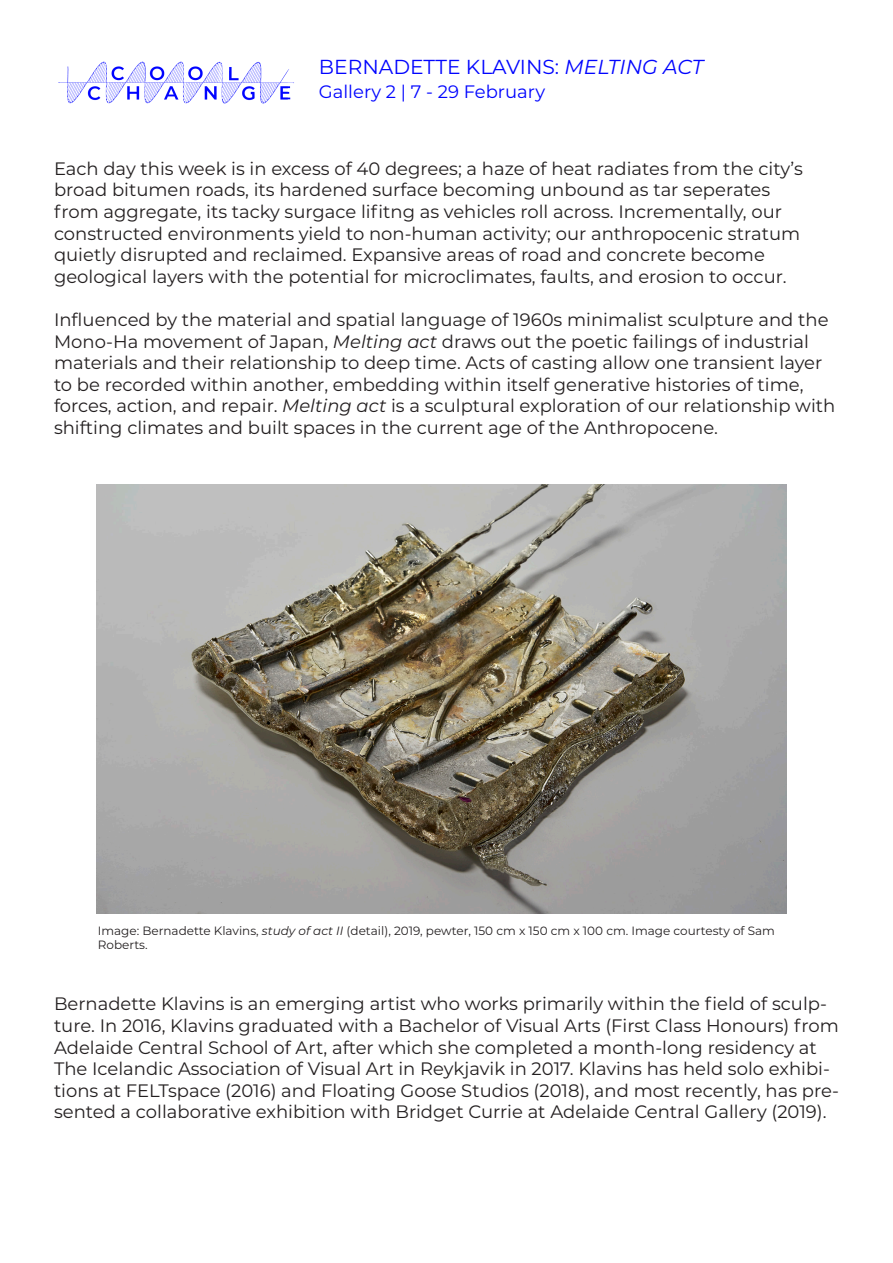
<style>
.page{position:relative;width:893px;height:1263px;background:#fff}
.page>*{position:absolute;margin:0;border:0;box-sizing:border-box;transform-origin:0 0}
.t1{font:20.25px "Montserrat";color:#0104ff}
.t2{font:18px/21.6px "Montserrat";color:#231f20}
.t3{font:18px "Montserrat";color:#0104ff}
.t4{font:12px/14.4px "Montserrat";color:#231f20}
.s1{font-style:italic}
</style>
<div class="page">
<img style="left:58px;top:61px;width:236px;height:43px">
<img style="left:96px;top:484px;width:690px;height:429px">
<p class="t1" style="left:319px;top:53px;width:386px">BERNADETTE KLAVINS: <span class="s1">MELTING ACT</span></p>
<p class="t3" style="left:319px;top:79px;width:228px">Gallery 2 | 7 - 29 February</p>
<p class="t2" style="left:54px;top:157px;width:750px">Each day this week is in excess of 40 degrees; a haze of heat radiates from the city’s broad bitumen roads, its hardened surface becoming unbound as tar seperates from aggregate, its tacky surgace lifitng as vehicles roll across. Incrementally, our constructed environments yield to non-human activity; our anthropocenic stratum quietly disrupted and reclaimed. Expansive areas of road and concrete become geological layers with the potential for microclimates, faults, and erosion to occur.</p>
<p class="t2" style="left:54px;top:308px;width:783px">Influenced by the material and spatial language of 1960s minimalist sculpture and the Mono-Ha movement of Japan, <span class="s1">Melting act</span> draws out the poetic failings of industrial materials and their relationship to deep time. Acts of casting allow one transient layer to be recorded within another, embedding within itself generative histories of time, forces, action, and repair. <span class="s1">Melting act</span> is a sculptural exploration of our relationship with shifting climates and built spaces in the current age of the Anthropocene.</p>
<p class="t4" style="left:98px;top:923px;width:679px">Image: Bernadette Klavins, <span class="s1">study of act II</span> (detail), 2019, pewter, 150 cm x 150 cm x 100 cm. Image courtesty of Sam<br>Roberts.</p>
<p class="t2" style="left:54px;top:992px;width:786px">Bernadette Klavins is an emerging artist who works primarily within the field of sculp&shy;ture. In 2016, Klavins graduated with a Bachelor of Visual Arts (First Class Honours) from Adelaide Central School of Art, after which she completed a month-long residency at The Icelandic Association of Visual Art in Reykjavik in 2017. Klavins has held solo exhibi&shy;tions at FELTspace (2016) and Floating Goose Studios (2018), and most recently, has pre&shy;sented a collaborative exhibition with Bridget Currie at Adelaide Central Gallery (2019).</p>
</div>
